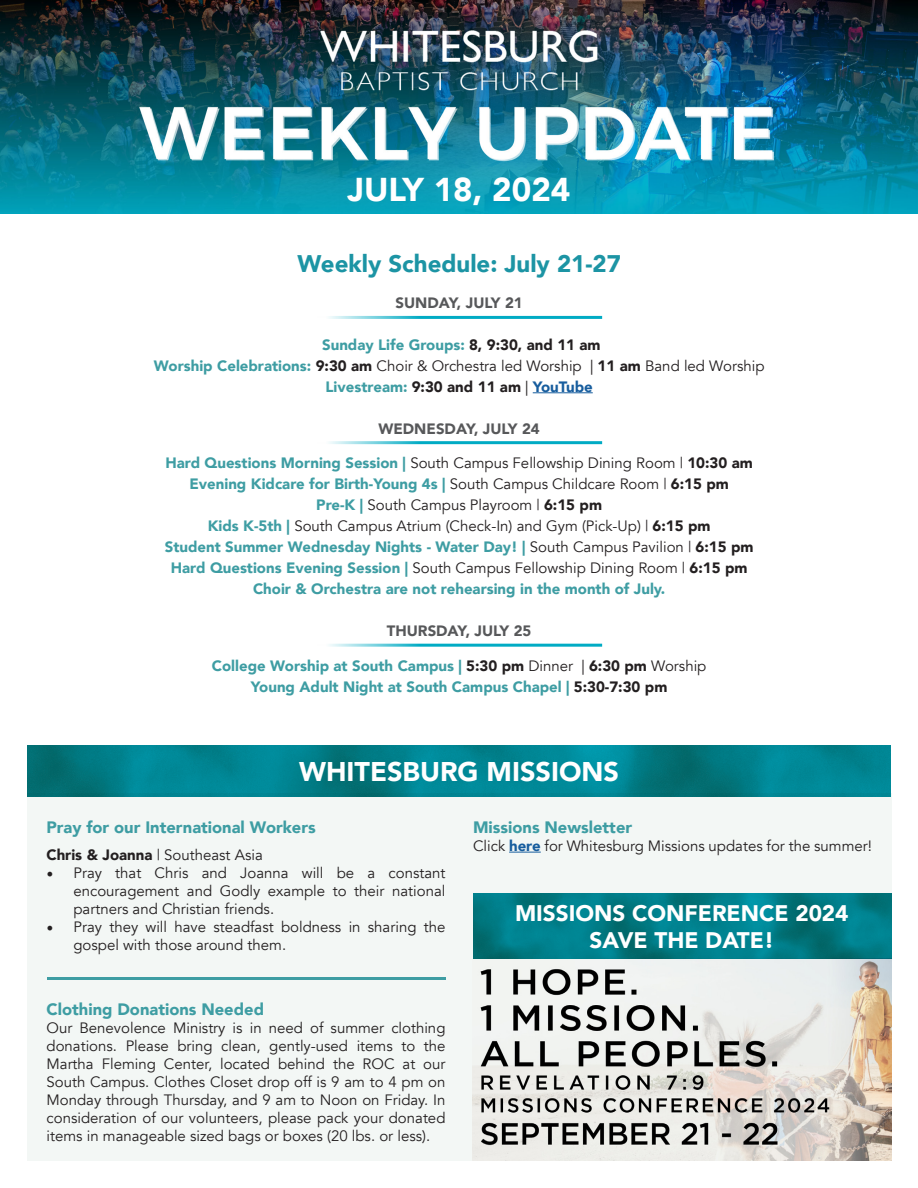
<style>
.page{position:relative;width:918px;height:1188px;background:#fff}
.page>*{position:absolute;margin:0;border:0;box-sizing:border-box;transform-origin:0 0}
.t1{font:900 33px "Avenir";color:#fff}
.t2{font:900 27px "Avenir";color:#fff}
.t3{font:900 24px "Avenir";color:#1c94a4}
.t4{font:900 22.5px "Avenir";color:#fff}
.t5{font:900 16.5px "Avenir";color:#3e9da3}
.t6{font:15px/18px "Avenir";color:#231f20;text-align:justify}
.t7{font:900 15px "Avenir";color:#3e9da3}
.t8{font:900 15px "Avenir";color:#57585a}
.s1{color:#231f20}
.s2{font-weight:900;color:#3e9da3}
.s3{font-weight:900}
.s4{font-style:inherit}
.s5{font-weight:400;color:#231f20}
.s6{color:#175d9e}
.s7{font-family:"Minion Pro";font-size:18px}
.s8{font-weight:900;color:#175d9e}
</style>
<div class="page">
<div style="left:27px;top:794px;width:864px;height:367px;background:#f3f7f5"></div>
<hr style="left:533px;top:392px;width:60px;height:1px;background:#175d9e">
<hr style="left:316px;top:316px;width:286px;height:3px;background:#01abc4">
<hr style="left:316px;top:441px;width:286px;height:3px;background:#01abc4">
<hr style="left:316px;top:644px;width:286px;height:3px;background:#01abc4">
<img style="left:0;top:0;width:918px;height:213px">
<img style="left:27px;top:745px;width:864px;height:51px">
<hr style="left:509px;top:852px;width:32px;height:1px;background:#175d9e">
<img style="left:472px;top:959px;width:420px;height:202px">
<svg style="left:473px;top:893px;width:419px;height:66px;background:#007b85"></svg>
<hr style="left:47px;top:977px;width:399px;height:3px;background:#3e9da3">
<p class="t1" style="left:348px;top:161px;width:224px">JULY 18, 2024</p>
<p class="t3" style="left:297px;top:244px;width:325px">Weekly Schedule: July 21-27</p>
<p class="t8" style="left:396px;top:290px;width:129px">SUNDAY, JULY 21</p>
<p class="t7" style="left:322px;top:332px;width:280px">Sunday Life Groups: <span class="s1">8, 9:30, and 11 am</span></p>
<p class="t6" style="left:154px;top:357px;width:612px"><span class="s2">Worship Celebrations:</span> <span class="s3">9:30 am</span> Choir &amp; Orchestra led Worship <span class="s4">|</span> <span class="s3">11 am</span> Band led Worship</p>
<p class="t7" style="left:326px;top:374px;width:269px">Livestream: <span class="s1">9:30 and 11 am</span> <span class="s5">|</span> <span class="s6">YouTube</span></p>
<p class="t8" style="left:378px;top:416px;width:163px">WEDNESDAY, JULY 24</p>
<p class="t6" style="left:165px;top:454px;width:589px"><span class="s2">Hard Questions Morning Session |</span> South Campus Fellowship Dining Room | <span class="s3">10:30 am</span></p>
<p class="t7" style="left:189px;top:471px;width:541px">Evening Kidcare for Birth-Young 4s | <span class="s5">South Campus Childcare Room |</span> <span class="s1">6:15 pm</span></p>
<p class="t6" style="left:316px;top:496px;width:287px"><span class="s2">Pre-K |</span> South Campus Playroom | <span class="s3">6:15 pm</span></p>
<p class="t6" style="left:208px;top:517px;width:504px"><span class="s2">Kids K-5th |</span> South Campus Atrium (Check-In) and Gym (Pick-Up) | <span class="s3">6:15 pm</span></p>
<p class="t7" style="left:165px;top:534px;width:590px">Student Summer Wednesday Nights - Water Day! | <span class="s5">South Campus Pavilion |</span> <span class="s1">6:15 pm</span></p>
<p class="t6" style="left:171px;top:559px;width:578px"><span class="s2">Hard Questions Evening Session |</span> South Campus Fellowship Dining Room | <span class="s3">6:15 pm</span></p>
<p class="t7" style="left:253px;top:576px;width:414px">Choir &amp; Orchestra are not rehearsing in the month of July.</p>
<p class="t8" style="left:387px;top:618px;width:146px">THURSDAY, JULY 25</p>
<p class="t7" style="left:212px;top:653px;width:496px">College Worship at South Campus | <span class="s1">5:30 pm</span> <span class="s5">Dinner</span> <span class="s5">|</span> <span class="s1">6:30 pm</span> <span class="s5">Worship</span></p>
<p class="t7" style="left:251px;top:674px;width:418px">Young Adult Night at South Campus Chapel | <span class="s1">5:30-7:30 pm</span></p>
<p class="t2" style="left:299px;top:748px;width:321px">WHITESBURG MISSIONS</p>
<p class="t5" style="left:46px;top:813px;width:271px">Pray for our International Workers</p>
<p class="t6" style="left:46px;top:846px;width:218px"><span class="s3">Chris &amp; Joanna</span> | Southeast Asia</p>
<p class="t6" style="left:73px;top:864px;width:374px;text-indent:-27px"><span class="s7">•</span> Pray that Chris and Joanna will be a constant encouragement and Godly example to their national partners and Christian friends.</p>
<p class="t6" style="left:73px;top:918px;width:374px;text-indent:-27px"><span class="s7">•</span> Pray they will have steadfast boldness in sharing the gospel with those around them.</p>
<p class="t5" style="left:473px;top:813px;width:161px">Missions Newsletter</p>
<p class="t6" style="left:473px;top:837px;width:400px">Click <span class="s8">here</span> for Whitesburg Missions updates for the summer!</p>
<p class="t4" style="left:515px;top:894px;width:335px">MISSIONS CONFERENCE 2024</p>
<p class="t4" style="left:590px;top:921px;width:186px">SAVE THE DATE!</p>
<p class="t5" style="left:47px;top:995px;width:219px">Clothing Donations Needed</p>
<p class="t6" style="left:47px;top:1019px;width:400px">Our Benevolence Ministry is in need of summer clothing donations. Please bring clean, gently-used items to the Martha Fleming Center, located behind the ROC at our South Campus. Clothes Closet drop off is 9 am to 4 pm on Monday through Thursday, and 9 am to Noon on Friday. In consideration of our volunteers, please pack your donated items in manageable sized bags or boxes (20 lbs. or less).</p>
</div>
